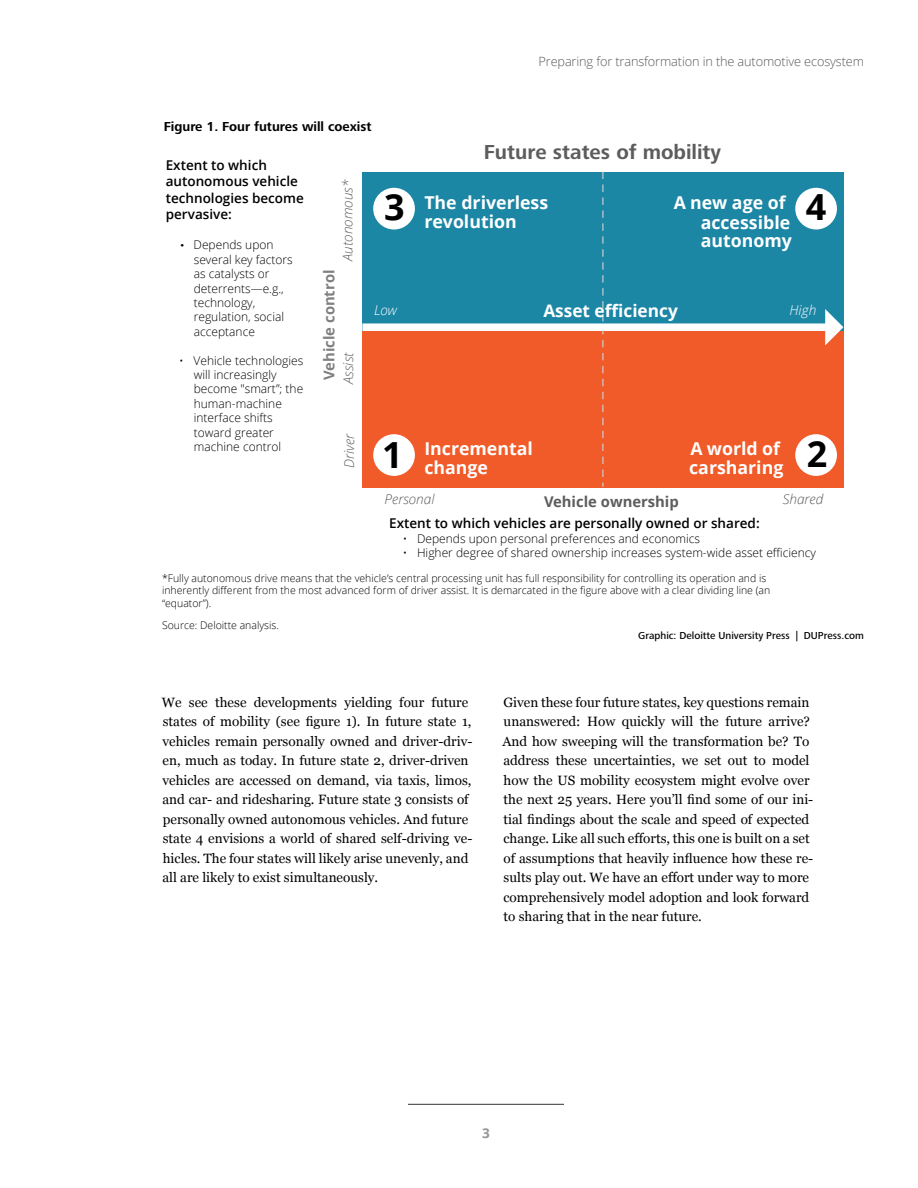
<style>
.page{position:relative;width:918px;height:1188px;background:#fff}
.page>*{position:absolute;margin:0;border:0;box-sizing:border-box;transform-origin:0 0}
.t1{font:700 36px "Open Sans";color:#000}
.t2{font:700 21px "Frutiger Next Pro";color:#5d5d5d}
.t3{font:700 17.7px/18.6px "Open Sans";color:#fff}
.t4{font:700 17.25px "Open Sans";color:#fff}
.t5{font:700 14.85px "Open Sans";color:#5d5d5d}
.t6{font:700 14.85px "Open Sans";color:#808080}
.t7{font:13.5px/19.5px "Georgia";color:#000}
.t8{font:600 13.5px/16.2px "Open Sans";color:#000}
.t9{font:italic 300 13.5px "Open Sans";color:#5d5d5d}
.t10{font:700 13.5px "Frutiger Next Pro";color:#000}
.t11{font:italic 300 13.5px "Open Sans";color:#fff}
.t12{font:700 13.5px "Open Sans";color:#939598}
.t13{font:300 12.75px "Open Sans";letter-spacing:-.01em;color:#58595b}
.t14{font:300 12px/14.4px "Open Sans";color:#000}
.t15{font:300 10.5px/12.6px "Open Sans";color:#000}
.t16{font:500 10.5px "Frutiger Next Pro";color:#000}
.s1{font-family:"Frutiger Next Pro"}
</style>
<div class="page">
<hr style="left:408px;top:1104px;width:156px;height:1px;background:#58595b">
<div style="left:363px;top:318px;width:481px;height:170px;background:#f15a29"></div>
<div style="left:363px;top:173px;width:481px;height:158px;background:#1c86a5"></div>
<svg style="left:602px;top:172px;width:1px;height:315px"></svg>
<div style="left:373px;top:188px;width:42px;height:41px;background:#fff;border-radius:50%"></div>
<div style="left:795px;top:188px;width:42px;height:41px;background:#fff;border-radius:50%"></div>
<div style="left:373px;top:434px;width:42px;height:42px;background:#fff;border-radius:50%"></div>
<div style="left:795px;top:434px;width:42px;height:42px;background:#fff;border-radius:50%"></div>
<div style="left:362px;top:323px;width:466px;height:8px;background:#fff"></div>
<svg style="left:825px;top:309px;width:18px;height:36px"></svg>
<p class="t13" style="left:539px;top:53px;width:327px">Preparing for transformation in the automotive ecosystem</p>
<p class="t10" style="left:164px;top:119px;width:209px">Figure 1. Four futures will coexist</p>
<p class="t8" style="left:166px;top:157px;width:140px">Extent to which autonomous vehicle technologies become pervasive:</p>
<p class="t14" style="left:194px;top:238px;width:101px;text-indent:-15px"><span class="s1">•</span> Depends upon several key factors as catalysts or deterrents—e.g., technology, regulation, social acceptance</p>
<p class="t14" style="left:194px;top:353px;width:111px;text-indent:-15px">• Vehicle technologies will increasingly become "smart”; the human-machine interface shifts toward greater machine control</p>
<h2 class="t2" style="left:484px;top:140px;width:239px">Future states of mobility</h2>
<p class="t9" style="left:338px;top:261px;width:82px;rotate:-90deg">Autonomous*</p>
<h1 class="t1" style="left:384px;top:182px;width:22px">3</h1>
<h1 class="t1" style="left:806px;top:181px;width:22px">4</h1>
<h3 class="t3" style="left:674px;top:192px;width:118px;line-height:20.1px;text-align:right">A new age of accessible</h3>
<h3 class="t3" style="left:701px;top:231px;width:93px">autonomy</h3>
<h3 class="t3" style="left:424px;top:193px;width:125px">The driverless revolution</h3>
<p class="t6" style="left:319px;top:380px;width:111px;rotate:-90deg">Vehicle control</p>
<p class="t11" style="left:374px;top:301px;width:24px">Low</p>
<p class="t4" style="left:543px;top:299px;width:136px">Asset efficiency</p>
<p class="t11" style="left:790px;top:301px;width:28px">High</p>
<p class="t9" style="left:339px;top:384px;width:33px;rotate:-90deg">Assist</p>
<p class="t9" style="left:340px;top:468px;width:36px;rotate:-90deg">Driver</p>
<h1 class="t1" style="left:382px;top:430px;width:22px">1</h1>
<h1 class="t1" style="left:807px;top:428px;width:22px">2</h1>
<h3 class="t3" style="left:689px;top:439px;width:96px">A world of carsharing</h3>
<h3 class="t3" style="left:424px;top:439px;width:110px">Incremental change</h3>
<p class="t9" style="left:385px;top:490px;width:51px">Personal</p>
<p class="t9" style="left:783px;top:490px;width:42px">Shared</p>
<p class="t5" style="left:544px;top:491px;width:136px">Vehicle ownership</p>
<p class="t8" style="left:389px;top:515px;width:372px">Extent to which vehicles are personally owned or shared:</p>
<p class="t14" style="left:403px;top:531px;width:299px">• Depends upon personal preferences and economics</p>
<p class="t14" style="left:403px;top:545px;width:415px">• Higher degree of shared ownership increases system-wide asset efficiency</p>
<p class="t15" style="left:162px;top:571px;width:610px">*Fully autonomous drive means that the vehicle’s central processing unit has full responsibility for controlling its operation and is inherently different from the most advanced form of driver assist. It is demarcated in the figure above with a clear dividing line (an “equator”).</p>
<p class="t15" style="left:162px;top:618px;width:118px">Source: Deloitte analysis.</p>
<p class="t16" style="left:638px;top:630px;width:227px">Graphic: Deloitte University Press | DUPress.com</p>
<p class="t7" style="left:162px;top:692px;width:312px">We see these developments yielding four future states of mobility (see figure 1). In future state 1, vehicles remain personally owned and driver-driv&shy;en, much as today. In future state 2, driver-driven vehicles are accessed on demand, via taxis, limos, and car- and ridesharing. Future state 3 consists of personally owned autonomous vehicles. And future state 4 envisions a world of shared self-driving ve&shy;hicles. The four states will likely arise unevenly, and all are likely to exist simultaneously.</p>
<p class="t7" style="left:502px;top:692px;width:313px">Given these four future states, key questions remain unanswered: How quickly will the future arrive?<br>And how sweeping will the transformation be? To address these uncertainties, we set out to model how the US mobility ecosystem might evolve over the next 25 years. Here you’ll find some of our ini&shy;tial findings about the scale and speed of expected change. Like all such efforts, this one is built on a set of assumptions that heavily influence how these re&shy;sults play out. We have an effort under way to more comprehensively model adoption and look forward to sharing that in the near future.</p>
<p class="t12" style="left:482px;top:1123px;width:9px">3</p>
</div>
